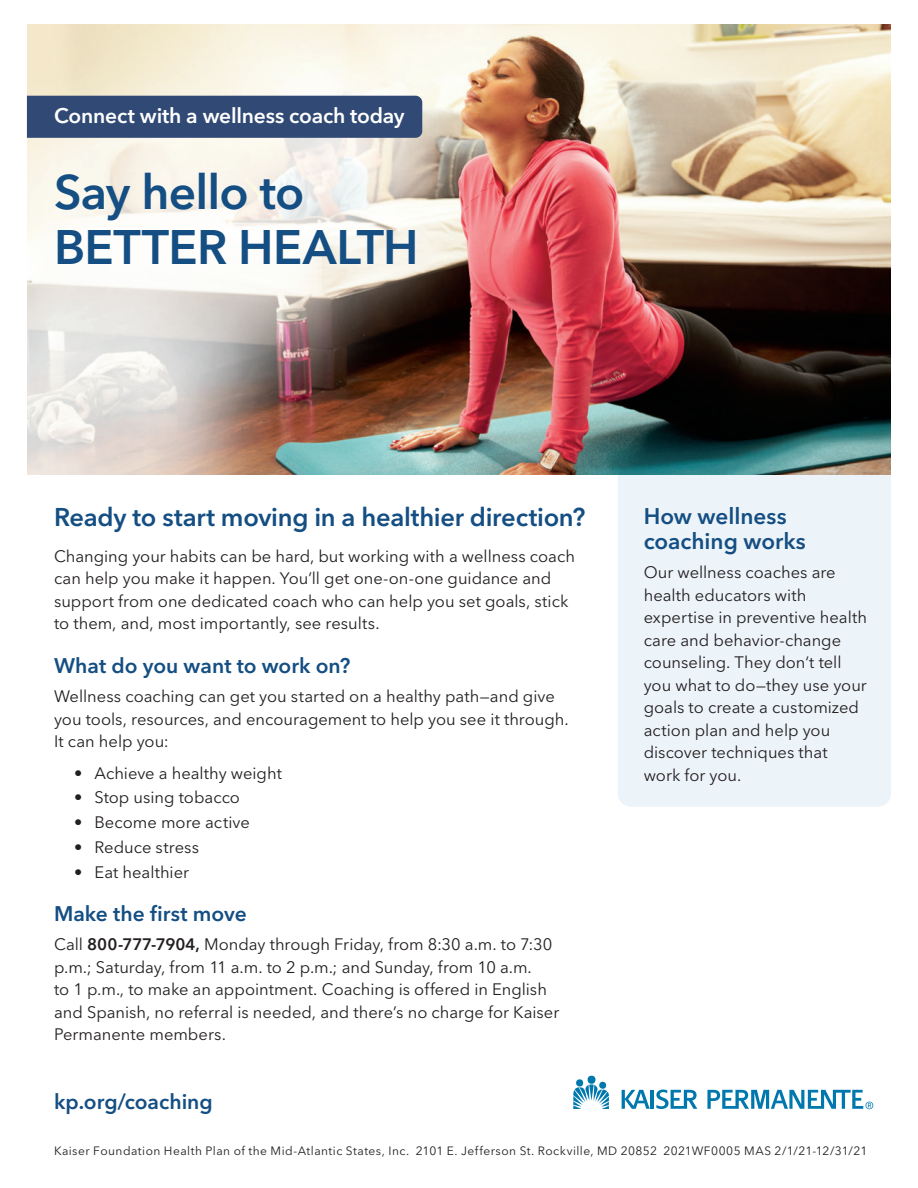
<style>
.page{position:relative;width:918px;height:1188px;background:#fff}
.page>*{position:absolute;margin:0;border:0;box-sizing:border-box;transform-origin:0 0}
.t1{font:600 48px/55.5px "Avenir Next LT Pro";letter-spacing:-.015em;color:#144e82}
.t2{font:600 25.5px "Avenir Next LT Pro";letter-spacing:-.01em;color:#144e82}
.t3{font:600 22.5px/25.5px "Avenir Next LT Pro";color:#144e82}
.t4{font:600 21px "Avenir Next LT Pro";color:#144e82}
.t5{font:600 21px "Avenir Next LT Pro";letter-spacing:-.01em;color:#fff}
.t6{font:16.5px/22.5px "Avenir Next LT Pro";color:#231f20}
.t7{font:12px "Avenir Next LT Pro";letter-spacing:.035em;color:#231f20}
.s1{font-weight:600}
</style>
<div class="page">
<div style="left:618px;top:474px;width:273px;height:333px;background:#edf4f9"></div>
<img style="left:27px;top:25px;width:864px;height:449px">
<div style="left:27px;top:96px;width:395px;height:42px;background:#304975"></div>
<svg style="left:573px;top:1079px;width:36px;height:30px"></svg>
<div style="left:587px;top:1076px;width:9px;height:8px;background:#0078ae;border-radius:50%"></div>
<hr style="left:651px;top:1090px;width:3px;height:19px;background:#0078ae">
<svg style="left:622px;top:1090px;width:28px;height:19px"></svg>
<svg style="left:656px;top:1090px;width:41px;height:19px"></svg>
<svg style="left:707px;top:1090px;width:166px;height:19px"></svg>
<p class="t5" style="left:54px;top:103px;width:352px">Connect with a wellness coach today</p>
<h1 class="t1" style="left:54px;top:164px;width:366px">Say hello to<br>BETTER HEALTH</h1>
<h2 class="t2" style="left:54px;top:502px;width:533px">Ready to start moving in a healthier direction?</h2>
<p class="t6" style="left:54px;top:545px;width:523px">Changing your habits can be hard, but working with a wellness coach can help you make it happen. You’ll get one-on-one guidance and support from one dedicated coach who can help you set goals, stick to them, and, most importantly, see results.</p>
<p class="t4" style="left:54px;top:653px;width:298px">What do you want to work on?</p>
<p class="t6" style="left:54px;top:685px;width:516px">Wellness coaching can get you started on a healthy path—and give you tools, resources, and encouragement to help you see it through.<br>It can help you:</p>
<p class="t6" style="left:74px;top:762px;width:209px">• Achieve a healthy weight</p>
<p class="t6" style="left:74px;top:786px;width:167px">• Stop using tobacco</p>
<p class="t6" style="left:74px;top:811px;width:177px">• Become more active</p>
<p class="t6" style="left:74px;top:836px;width:126px">• Reduce stress</p>
<p class="t6" style="left:74px;top:861px;width:116px">• Eat healthier</p>
<p class="t4" style="left:54px;top:901px;width:194px">Make the first move</p>
<p class="t6" style="left:54px;top:933px;width:507px">Call <span class="s1">800-777-7904,</span> Monday through Friday, from 8:30 a.m. to 7:30 p.m.; Saturday, from 11 a.m. to 2 p.m.; and Sunday, from 10 a.m.<br>to 1 p.m., to make an appointment. Coaching is offered in English and Spanish, no referral is needed, and there’s no charge for Kaiser Permanente members.</p>
<p class="t4" style="left:54px;top:1089px;width:160px">kp.org/coaching</p>
<h3 class="t3" style="left:644px;top:503px;width:164px">How wellness coaching works</h3>
<p class="t6" style="left:644px;top:561px;width:225px">Our wellness coaches are health educators with expertise in preventive health care and behavior-change counseling. They don‘t tell you what to do—they use your goals to create a customized action plan and help you discover techniques that work for you.</p>
<p class="t7" style="left:54px;top:1144px;width:815px">Kaiser Foundation Health Plan of the Mid-Atlantic States, Inc. 2101 E. Jefferson St. Rockville, MD 20852 2021WF0005 MAS 2/1/21-12/31/21</p>
</div>
